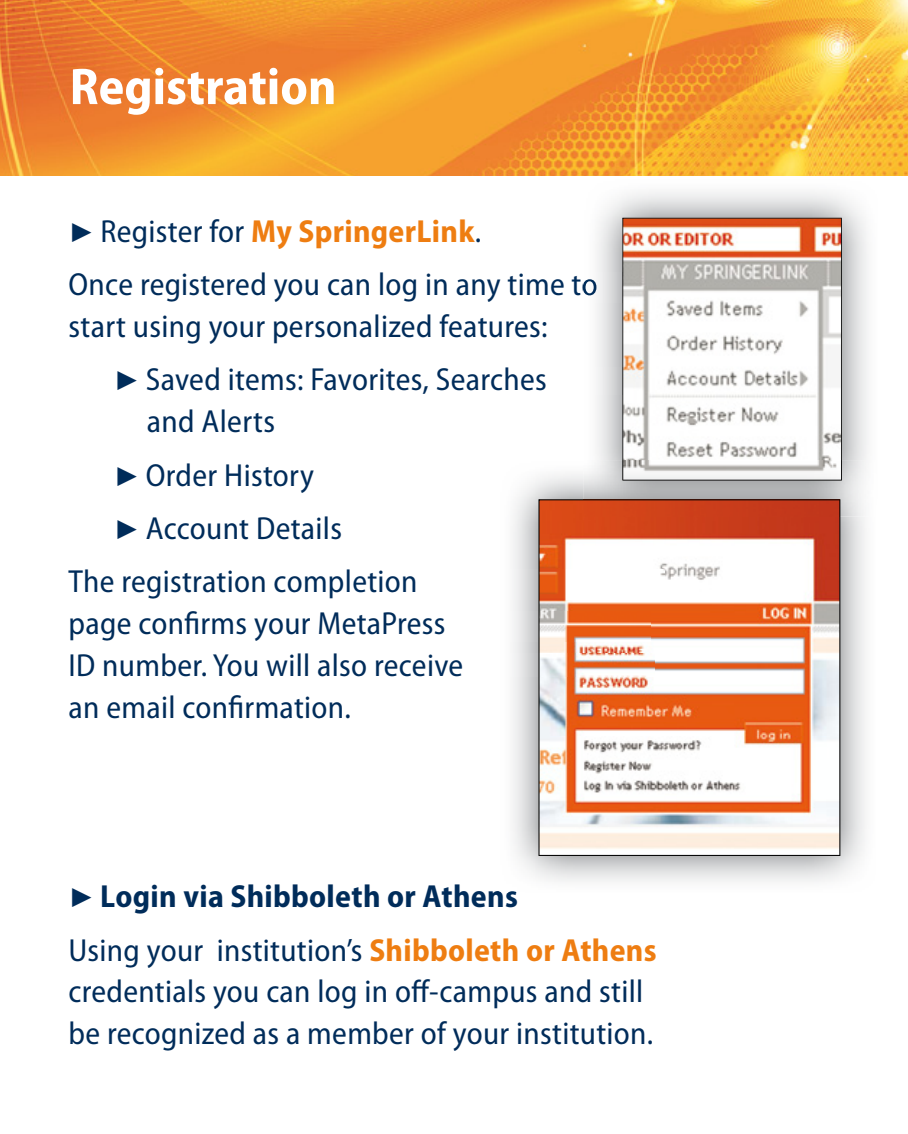
<style>
.page{position:relative;width:908px;height:1134px;background:#fff}
.page>*{position:absolute;margin:0;border:0;box-sizing:border-box;transform-origin:0 0}
.t1{font:700 semi-condensed 52px "Myriad Pro";color:#fff}
.t2{font:semi-condensed 32px/42px "Myriad Pro";letter-spacing:.01em;color:#002c5a}
.t3{font:700 semi-condensed 32px/53.2px "Myriad Pro";letter-spacing:.01em;color:#002c5a}
.s1{font-family:"S Buttons";font-stretch:normal}
.s2{font-weight:700;color:#ee7d11}
.s3{font-family:"S Buttons";font-weight:400;font-stretch:normal}
.s4{font-weight:400}
.s5{color:#ee7d11}
</style>
<div class="page">
<img style="left:0;top:0;width:907px;height:175px">
<img style="left:597px;top:192px;width:271px;height:268px">
<img style="left:583px;top:272px;width:39px;height:30px">
<img style="left:597px;top:368px;width:25px;height:26px">
<svg style="left:622px;top:218px;width:219px;height:242px"></svg>
<img style="left:513px;top:474px;width:352px;height:408px">
<img style="left:513px;top:570px;width:25px;height:29px">
<img style="left:513px;top:612px;width:25px;height:29px">
<img style="left:513px;top:654px;width:25px;height:23px">
<img style="left:583px;top:460px;width:283px;height:56px">
<img style="left:622px;top:460px;width:219px;height:20px">
<svg style="left:538px;top:499px;width:302px;height:357px"></svg>
<p class="t1" style="left:70px;top:58px;width:268px">Registration</p>
<p class="t2" style="left:69px;top:205px;width:530px;line-height:53.2px"><span class="s1">7</span> Register for <span class="s2">My SpringerLink</span>.<br>Once registered you can log in any time to</p>
<p class="t2" style="left:69px;top:300px;width:480px;line-height:53.2px;text-align:right">start using your personalized features:<br><span class="s1">7</span> Saved items: Favorites, Searches</p>
<p class="t2" style="left:147px;top:401px;width:129px">and Alerts</p>
<p class="t2" style="left:114px;top:455px;width:201px"><span class="s1">7</span> Order History</p>
<p class="t2" style="left:114px;top:508px;width:229px"><span class="s1">7</span> Account Details</p>
<p class="t2" style="left:69px;top:561px;width:350px">The registration completion</p>
<p class="t2" style="left:69px;top:603px;width:396px">page confirms your MetaPress<br>ID number. You will also receive an email confirmation.</p>
<p class="t3" style="left:69px;top:870px;width:589px"><span class="s3">7</span> Login via Shibboleth or Athens<br><span class="s4">Using your institution’s</span> <span class="s5">Shibboleth or Athens</span></p>
<p class="t2" style="left:69px;top:971px;width:586px">credentials you can log in off-campus and still be recognized as a member of your institution.</p>
</div>
